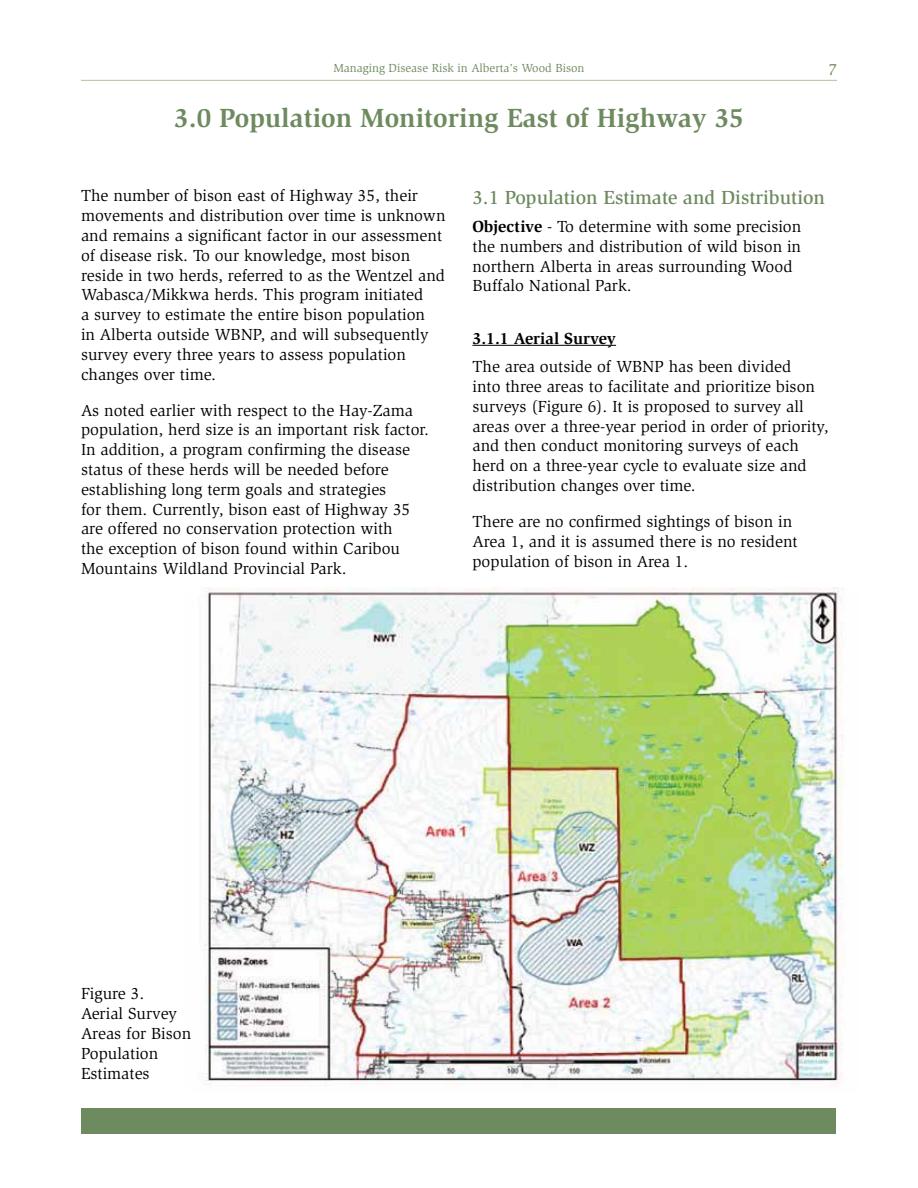
<style>
.page{position:relative;width:918px;height:1188px;background:#fff}
.page>*{position:absolute;margin:0;border:0;box-sizing:border-box;transform-origin:0 0}
.t1{font:700 27px "Slimbach";color:#6e8a5f}
.t2{font:500 19.5px "Slimbach";color:#6e8a5f}
.t3{font:16.5px/19.8px "Slimbach";color:#000}
.t4{font:700 16.5px "Slimbach";color:#000}
.t5{font:16.5px "Slimbach";color:#6e8a5f}
.t6{font:12px "Slimbach";color:#6e8a5f}
.s1{font-weight:700}
</style>
<div class="page">
<hr style="left:81px;top:80px;width:756px;height:1px;background:#babf9d">
<div style="left:81px;top:1108px;width:755px;height:26px;background:#6e8a5f"></div>
<hr style="left:472px;top:345px;width:144px;height:1px;background:#000">
<img style="left:204px;top:587px;width:639px;height:501px">
<p class="t6" style="left:334px;top:61px;width:252px">Managing Disease Risk in Alberta’s Wood Bison</p>
<p class="t5" style="left:828px;top:60px;width:10px">7</p>
<h1 class="t1" style="left:174px;top:102px;width:571px">3.0 Population Monitoring East of Highway 35</h1>
<p class="t3" style="left:81px;top:186px;width:366px">The number of bison east of Highway 35, their movements and distribution over time is unknown and remains a significant factor in our assessment of disease risk. To our knowledge, most bison reside in two herds, referred to as the Wentzel and Wabasca/Mikkwa herds. This program initiated<br>a survey to estimate the entire bison population<br>in Alberta outside WBNP, and will subsequently survey every three years to assess population changes over time.</p>
<p class="t3" style="left:81px;top:400px;width:350px">As noted earlier with respect to the Hay-Zama population, herd size is an important risk factor.<br>In addition, a program confirming the disease status of these herds will be needed before establishing long term goals and strategies<br>for them. Currently, bison east of Highway 35 are offered no conservation protection with<br>the exception of bison found within Caribou Mountains Wildland Provincial Park.</p>
<p class="t2" style="left:472px;top:185px;width:354px">3.1 Population Estimate and Distribution</p>
<p class="t3" style="left:472px;top:217px;width:330px"><span class="s1">Objective</span> - To determine with some precision the numbers and distribution of wild bison in northern Alberta in areas surrounding Wood Buffalo National Park.</p>
<p class="t4" style="left:472px;top:328px;width:145px">3.1.1 Aerial Survey</p>
<p class="t3" style="left:472px;top:357px;width:358px">The area outside of WBNP has been divided<br>into three areas to facilitate and prioritize bison surveys (Figure 6). It is proposed to survey all areas over a three-year period in order of priority, and then conduct monitoring surveys of each herd on a three-year cycle to evaluate size and distribution changes over time.</p>
<p class="t3" style="left:472px;top:512px;width:327px">There are no confirmed sightings of bison in<br>Area 1, and it is assumed there is no resident population of bison in Area 1.</p>
<p class="t3" style="left:81px;top:984px;width:112px">Figure 3.<br>Aerial Survey<br>Areas for Bison<br>Population<br>Estimates</p>
</div>
